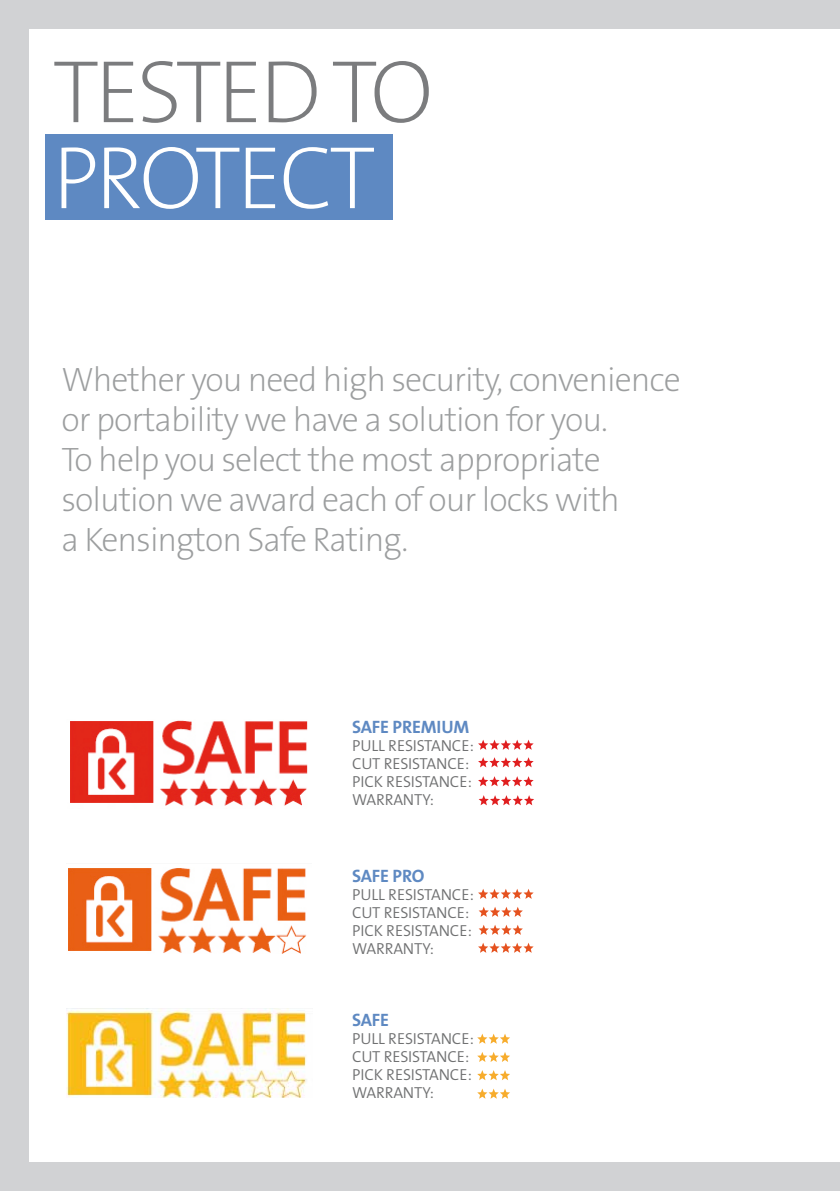
<style>
.page{position:relative;width:840px;height:1191px;background:#fff}
.page>*{position:absolute;margin:0;border:0;box-sizing:border-box;transform-origin:0 0}
.t1{font:89.4px "The Sans KENSINGTON2 XL";letter-spacing:-.05em;color:#7b7c7e}
.t2{font:89.4px "The Sans KENSINGTON2 XL";letter-spacing:-.045em;color:#fff}
.t3{font:34px/40px "The Sans KENSINGTON2 XL";letter-spacing:-.03em;color:#9c9e9f}
.t4{font:18px "The Sans KENSINGTON7 Bd";letter-spacing:-.01em;color:#5e89c2}
.t5{font:16px/18px "The Sans KENSINGTON4 SL";letter-spacing:-.01em;color:#707172}
</style>
<div class="page">
<div style="left:0;top:0;width:839px;height:1191px;background:#d1d2d4"></div>
<div style="left:29px;top:29px;width:810px;height:1132px;background:#fff"></div>
<div style="left:45px;top:134px;width:348px;height:86px;background:#5e89c2"></div>
<img style="left:67px;top:1008px;width:240px;height:89px">
<img style="left:70px;top:720px;width:238px;height:86px">
<img style="left:68px;top:868px;width:239px;height:85px">
<svg style="left:478px;top:739px;width:55px;height:11px"></svg>
<svg style="left:478px;top:757px;width:55px;height:10px"></svg>
<svg style="left:478px;top:776px;width:55px;height:10px"></svg>
<svg style="left:478px;top:795px;width:56px;height:10px"></svg>
<svg style="left:478px;top:889px;width:55px;height:10px"></svg>
<svg style="left:478px;top:943px;width:55px;height:9px"></svg>
<svg style="left:477px;top:1033px;width:33px;height:10px"></svg>
<svg style="left:477px;top:1070px;width:33px;height:10px"></svg>
<svg style="left:477px;top:1088px;width:33px;height:10px"></svg>
<svg style="left:477px;top:1052px;width:33px;height:10px"></svg>
<svg style="left:478px;top:907px;width:44px;height:10px"></svg>
<svg style="left:478px;top:925px;width:44px;height:10px"></svg>
<h1 class="t1" style="left:52px;top:44px;width:382px">TESTED TO</h1>
<h1 class="t2" style="left:52px;top:130px;width:324px">PROTECT</h1>
<p class="t3" style="left:61px;top:361px;width:620px">Whether you need high security, convenience or portability we have a solution for you.<br>To help you select the most appropriate solution we award each of our locks with<br>a Kensington Safe Rating.</p>
<p class="t4" style="left:352px;top:717px;width:119px">SAFE PREMIUM</p>
<p class="t5" style="left:352px;top:737px;width:123px">PULL RESISTANCE:<br>CUT RESISTANCE:<br>PICK RESISTANCE:<br>WARRANTY:</p>
<p class="t4" style="left:352px;top:865px;width:74px">SAFE PRO</p>
<p class="t5" style="left:352px;top:885px;width:123px">PULL RESISTANCE:<br>CUT RESISTANCE:<br>PICK RESISTANCE:<br>WARRANTY:</p>
<p class="t4" style="left:352px;top:1010px;width:38px">SAFE</p>
<p class="t5" style="left:352px;top:1030px;width:123px">PULL RESISTANCE:<br>CUT RESISTANCE:<br>PICK RESISTANCE:<br>WARRANTY:</p>
</div>
